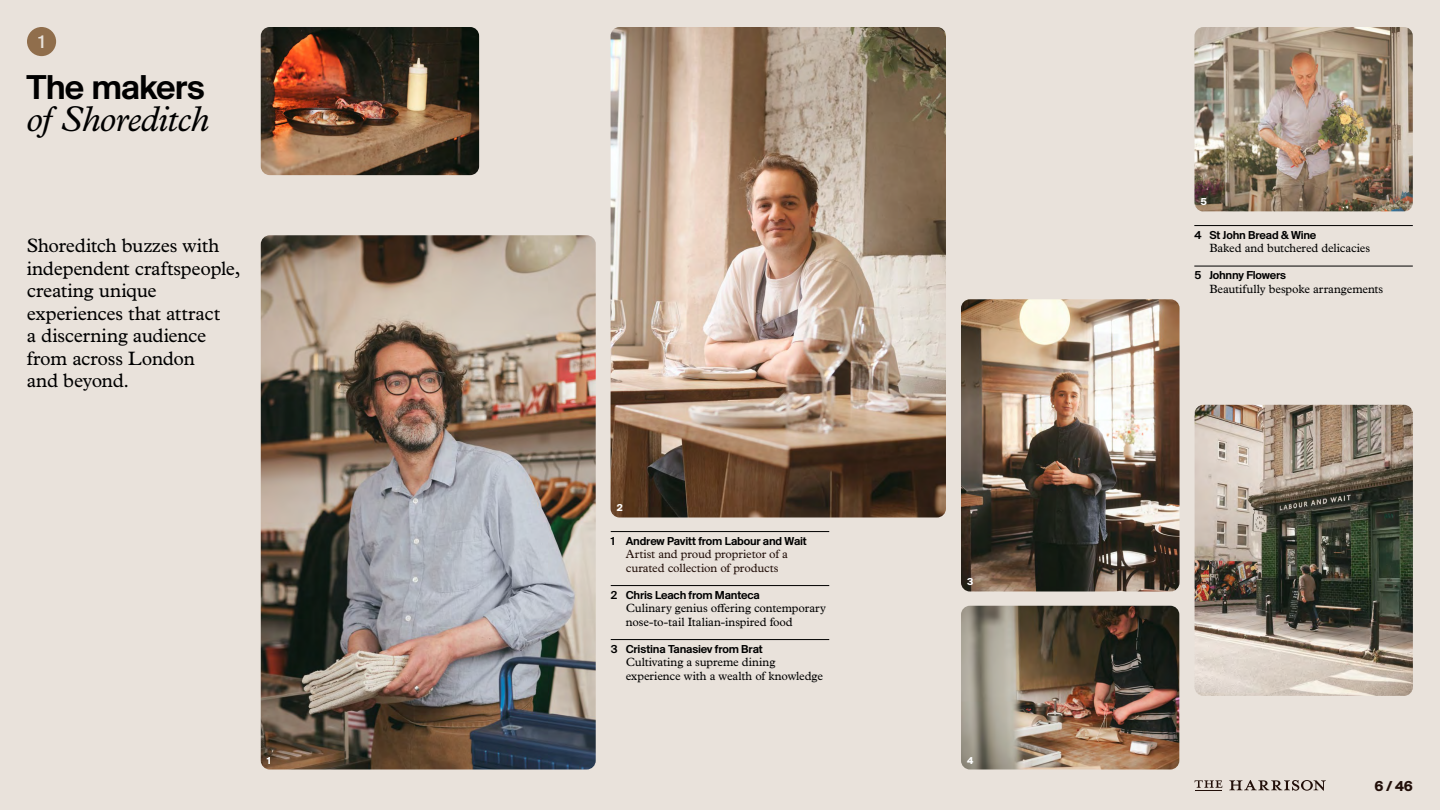
<style>
.page{position:relative;width:1440px;height:810px;background:#e9e2db}
.page>*{position:absolute;margin:0;border:0;box-sizing:border-box;transform-origin:0 0}
.t1{font:italic 36px "Plantin MT Std";letter-spacing:-.02em;color:#000}
.t2{font:36px "Suisse BP Intl Antique";letter-spacing:-.025em;color:#000}
.t3{font:19.5px/22.5px "Plantin MT Std";letter-spacing:-.01em;color:#000}
.t4{font:500 18.98px "Suisse BP Intl";color:#e9e2db}
.t5{font:700 15px "Suisse BP Intl";color:#220f09}
.t6{font:12px/13.5px "Plantin MT Std";letter-spacing:-.01em;color:#000}
.t7{font:12px "Suisse BP Intl Antique";letter-spacing:-.015em;color:#000}
.t8{font:12px/13.5px "Plantin MT Std";letter-spacing:-.015em;color:#220f09}
.t9{font:700 10.5px "Suisse BP Intl";color:#fff}
</style>
<div class="page">
<div style="left:27px;top:27px;width:29px;height:29px;background:#906e4c;border-radius:50%"></div>
<img style="left:261px;top:235px;width:335px;height:535px">
<img style="left:611px;top:27px;width:335px;height:491px">
<img style="left:961px;top:299px;width:219px;height:293px">
<img style="left:961px;top:606px;width:218px;height:164px">
<img style="left:261px;top:27px;width:218px;height:148px">
<img style="left:1195px;top:405px;width:218px;height:291px">
<img style="left:1195px;top:27px;width:218px;height:184px">
<hr style="left:611px;top:531px;width:218px;height:1px;background:#000">
<hr style="left:611px;top:585px;width:218px;height:1px;background:#000">
<hr style="left:611px;top:639px;width:218px;height:1px;background:#000">
<hr style="left:1194px;top:225px;width:219px;height:1px;background:#000">
<hr style="left:1194px;top:266px;width:219px;height:1px;background:#000">
<svg style="left:1229px;top:780px;width:97px;height:11px"></svg>
<svg style="left:1195px;top:780px;width:27px;height:11px"></svg>
<h3 class="t4" style="left:38px;top:30px;width:8px">1</h3>
<h1 class="t2" style="left:26px;top:66px;width:180px">The makers</h1>
<h1 class="t1" style="left:26px;top:97px;width:184px">of Shoreditch</h1>
<h2 class="t3" style="left:27px;top:234px;width:215px">Shoreditch buzzes with independent craftspeople, creating unique experiences that attract<br>a discerning audience from across London<br>and beyond.</h2>
<p class="t9" style="left:267px;top:754px;width:6px">1</p>
<p class="t9" style="left:617px;top:501px;width:7px">2</p>
<p class="t7" style="left:611px;top:533px;width:198px">1 Andrew Pavitt from Labour and Wait</p>
<p class="t8" style="left:626px;top:547px;width:164px">Artist and proud proprietor of a curated collection of products</p>
<p class="t7" style="left:611px;top:587px;width:151px">2 Chris Leach from Manteca</p>
<p class="t6" style="left:626px;top:601px;width:202px">Culinary genius offering contemporary nose-to-tail Italian-inspired food</p>
<p class="t7" style="left:611px;top:641px;width:154px">3 Cristina Tanasiev from Brat</p>
<p class="t6" style="left:626px;top:655px;width:199px">Cultivating a supreme dining experience with a wealth of knowledge</p>
<p class="t9" style="left:967px;top:575px;width:8px">3</p>
<p class="t9" style="left:967px;top:754px;width:8px">4</p>
<p class="t9" style="left:1200px;top:196px;width:8px">5</p>
<p class="t7" style="left:1194px;top:227px;width:124px">4 St John Bread &amp; Wine</p>
<p class="t6" style="left:1209px;top:241px;width:162px">Baked and butchered delicacies</p>
<p class="t7" style="left:1194px;top:268px;width:93px">5 Johnny Flowers</p>
<p class="t6" style="left:1209px;top:282px;width:176px">Beautifully bespoke arrangements</p>
<p class="t5" style="left:1374px;top:777px;width:40px">6 / 46</p>
</div>
